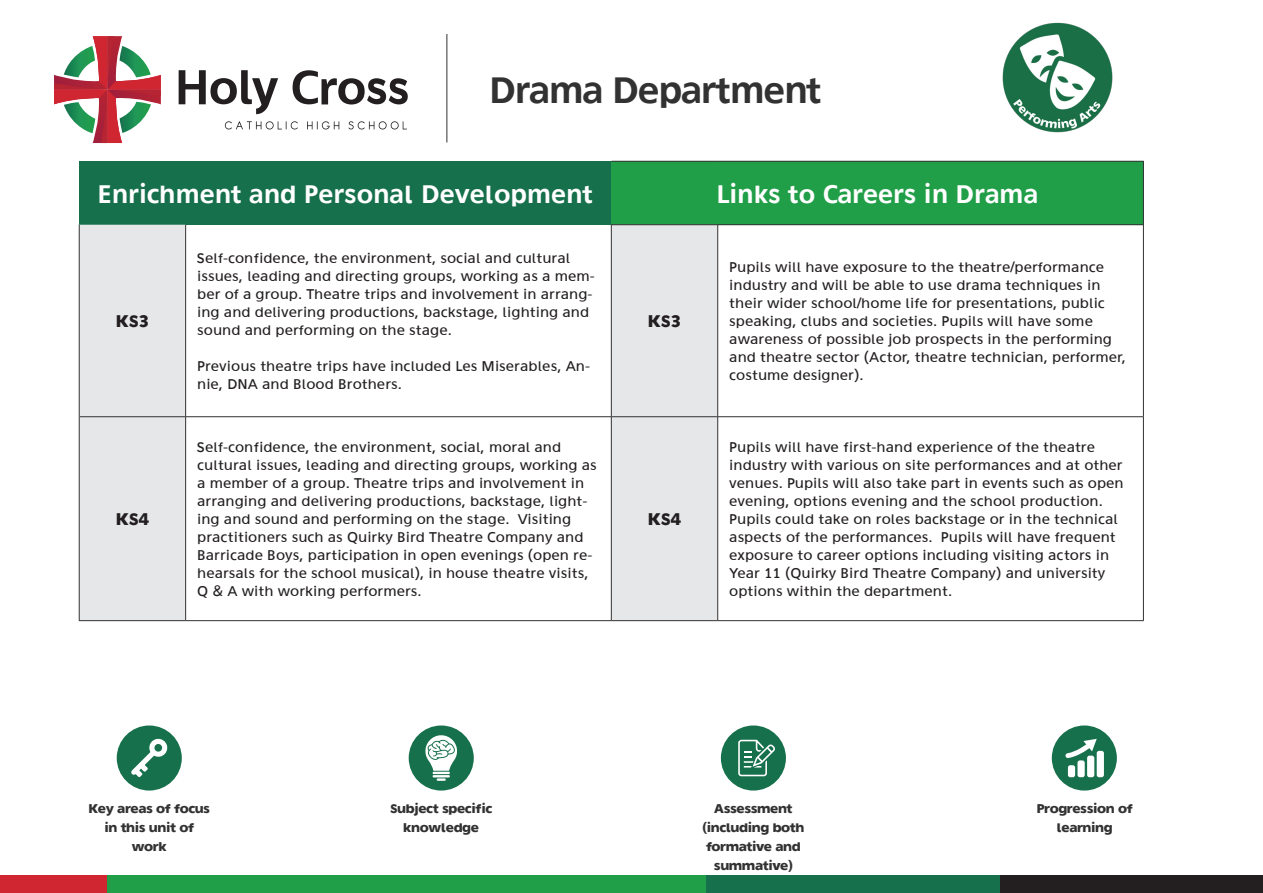
<style>
.page{position:relative;width:1263px;height:893px;background:#fff}
.page>*{position:absolute;margin:0;border:0;box-sizing:border-box;transform-origin:0 0}
.t1{font:39px "Agan S65";letter-spacing:-.03em;color:#333233}
.t2{font:27px "Agan S65";color:#fff}
.t3{font:18px "Agan S75";color:#231f20}
.t4{font:15px/18px "Agan S55";color:#231f20}
.t5{font:13.5px/18.9px "Agan S75";letter-spacing:-.03em;color:#333233;text-align:center}
</style>
<div class="page">
<svg style="left:225px;top:121px;width:73px;height:8px"></svg>
<svg style="left:307px;top:121px;width:32px;height:8px"></svg>
<svg style="left:348px;top:121px;width:59px;height:8px"></svg>
<svg style="left:179px;top:70px;width:99px;height:44px"></svg>
<svg style="left:293px;top:70px;width:115px;height:35px"></svg>
<svg style="left:54px;top:36px;width:107px;height:107px"></svg>
<hr style="left:447px;top:34px;width:1px;height:108px;background:#333233">
<div style="left:879px;top:876px;width:384px;height:17px;background:#231f20"></div>
<div style="left:630px;top:876px;width:370px;height:17px;background:#17704c"></div>
<div style="left:58px;top:876px;width:647px;height:17px;background:#219f48"></div>
<div style="left:0;top:876px;width:106px;height:17px;background:#cf2631"></div>
<div style="left:79px;top:161px;width:532px;height:64px;background:#17704c"></div>
<div style="left:611px;top:161px;width:532px;height:64px;background:#219f48"></div>
<div style="left:80px;top:225px;width:105px;height:395px;background:#e6e7e9"></div>
<div style="left:612px;top:225px;width:105px;height:395px;background:#e6e7e9"></div>
<hr style="left:611px;top:161px;width:107px;height:1px;background:#333233">
<hr style="left:718px;top:161px;width:426px;height:1px;background:#333233">
<hr style="left:611px;top:224px;width:107px;height:1px;background:#333233">
<hr style="left:718px;top:224px;width:425px;height:1px;background:#333233">
<hr style="left:80px;top:416px;width:106px;height:1px;background:#333233">
<hr style="left:186px;top:416px;width:425px;height:1px;background:#333233">
<hr style="left:611px;top:416px;width:107px;height:1px;background:#333233">
<hr style="left:718px;top:416px;width:425px;height:1px;background:#333233">
<hr style="left:79px;top:620px;width:107px;height:1px;background:#333233">
<hr style="left:186px;top:620px;width:425px;height:1px;background:#333233">
<hr style="left:611px;top:620px;width:107px;height:1px;background:#333233">
<hr style="left:718px;top:620px;width:426px;height:1px;background:#333233">
<hr style="left:1143px;top:161px;width:1px;height:64px;background:#333233">
<hr style="left:79px;top:225px;width:1px;height:192px;background:#333233">
<hr style="left:185px;top:225px;width:1px;height:192px;background:#333233">
<hr style="left:611px;top:225px;width:1px;height:192px;background:#333233">
<hr style="left:717px;top:225px;width:1px;height:192px;background:#333233">
<hr style="left:1143px;top:225px;width:1px;height:192px;background:#333233">
<hr style="left:79px;top:417px;width:1px;height:203px;background:#333233">
<hr style="left:185px;top:417px;width:1px;height:203px;background:#333233">
<hr style="left:611px;top:417px;width:1px;height:203px;background:#333233">
<hr style="left:717px;top:417px;width:1px;height:203px;background:#333233">
<hr style="left:1143px;top:417px;width:1px;height:203px;background:#333233">
<div style="left:117px;top:725px;width:65px;height:65px;background:#17704c;border-radius:50%"></div>
<svg style="left:131px;top:738px;width:36px;height:39px"></svg>
<div style="left:409px;top:725px;width:65px;height:65px;background:#17704c;border-radius:50%"></div>
<svg style="left:425px;top:735px;width:32px;height:46px"></svg>
<div style="left:721px;top:725px;width:65px;height:65px;background:#17704c;border-radius:50%"></div>
<svg style="left:738px;top:740px;width:37px;height:36px"></svg>
<div style="left:1052px;top:725px;width:65px;height:65px;background:#17704c;border-radius:50%"></div>
<svg style="left:1065px;top:739px;width:39px;height:38px"></svg>
<img style="left:1002px;top:22px;width:111px;height:111px">
<p class="t1" style="left:489px;top:69px;width:334px">Drama Department</p>
<p class="t2" style="left:97px;top:179px;width:497px">Enrichment and Personal Development</p>
<p class="t2" style="left:716px;top:179px;width:323px">Links to Careers in Drama</p>
<p class="t3" style="left:116px;top:311px;width:35px">KS3</p>
<p class="t3" style="left:116px;top:509px;width:35px">KS4</p>
<p class="t4" style="left:197px;top:250px;width:399px">Self-confidence, the environment, social and cultural issues, leading and directing groups, working as a mem&shy;ber of a group. Theatre trips and involvement in arrang&shy;ing and delivering productions, backstage, lighting and sound and performing on the stage.</p>
<p class="t4" style="left:197px;top:358px;width:394px">Previous theatre trips have included Les Miserables, An&shy;nie, DNA and Blood Brothers.</p>
<p class="t4" style="left:197px;top:439px;width:401px">Self-confidence, the environment, social, moral and cultural issues, leading and directing groups, working as a member of a group. Theatre trips and involvement in arranging and delivering productions, backstage, light&shy;ing and sound and performing on the stage. Visiting practitioners such as Quirky Bird Theatre Company and Barricade Boys, participation in open evenings (open re&shy;hearsals for the school musical), in house theatre visits, Q &amp; A with working performers.</p>
<p class="t3" style="left:648px;top:311px;width:35px">KS3</p>
<p class="t3" style="left:648px;top:509px;width:35px">KS4</p>
<p class="t4" style="left:729px;top:259px;width:398px">Pupils will have exposure to the theatre/performance industry and will be able to use drama techniques in their wider school/home life for presentations, public speaking, clubs and societies. Pupils will have some awareness of possible job prospects in the performing and theatre sector (Actor, theatre technician, performer, costume designer).</p>
<p class="t4" style="left:729px;top:439px;width:396px">Pupils will have first-hand experience of the theatre industry with various on site performances and at other venues. Pupils will also take part in events such as open evening, options evening and the school production.<br>Pupils could take on roles backstage or in the technical aspects of the performances. Pupils will have frequent exposure to career options including visiting actors in Year 11 (Quirky Bird Theatre Company) and university options within the department.</p>
<p class="t5" style="left:88px;top:799px;width:123px">Key areas of focus in this unit of work</p>
<p class="t5" style="left:390px;top:799px;width:104px">Subject specific knowledge</p>
<p class="t5" style="left:702px;top:799px;width:104px">Assessment (including both formative and summative)</p>
<p class="t5" style="left:1037px;top:799px;width:97px">Progression of learning</p>
</div>
